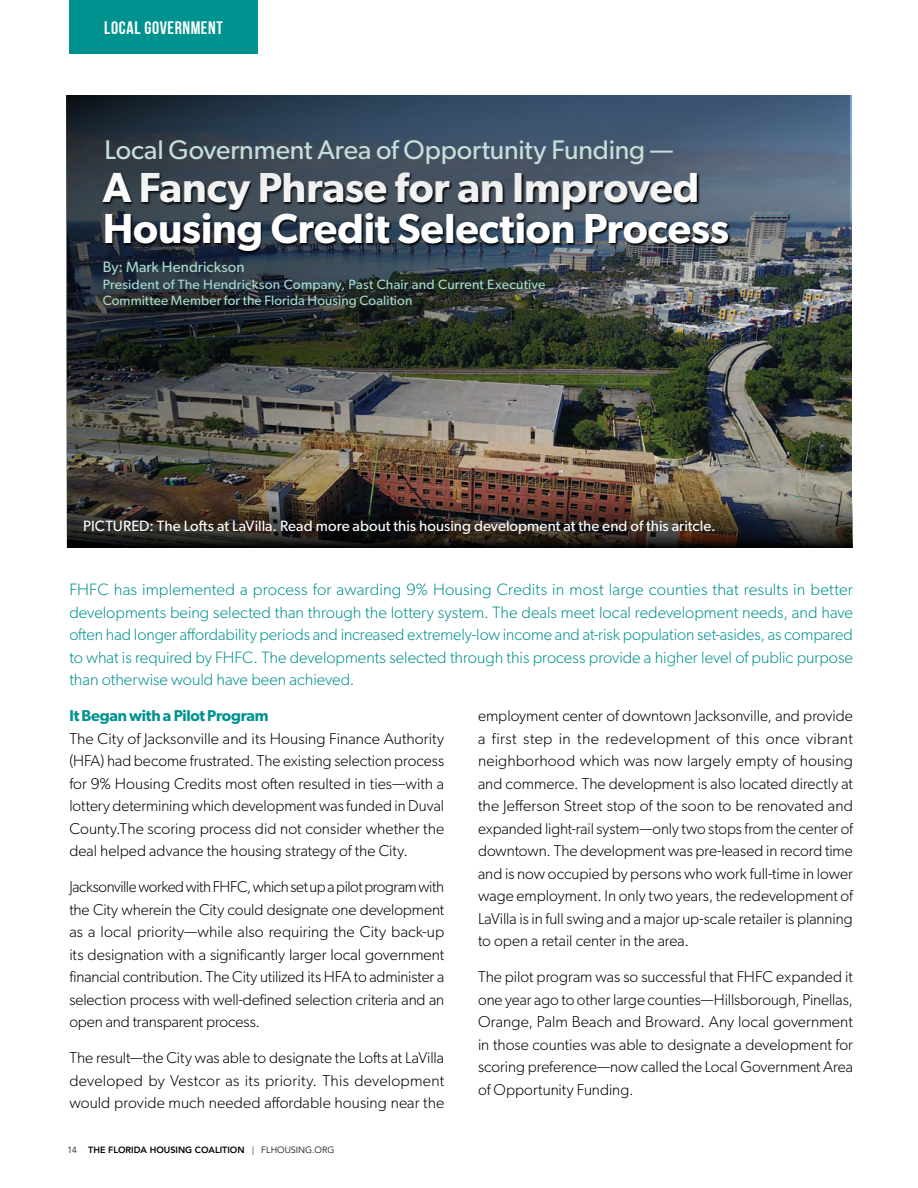
<style>
.page{position:relative;width:918px;height:1188px;background:#fff}
.page>*{position:absolute;margin:0;border:0;box-sizing:border-box;transform-origin:0 0}
.t1{font:600 42.15px/40.8px "Gibson";letter-spacing:-.005em;color:#fff}
.t2{font:27px "Gibson";letter-spacing:-.005em;color:#c5e0dc}
.t3{font:18px "Bebas Neue";letter-spacing:.03em;color:#fff}
.t4{font:300 16.5px/22.5px "Gibson";color:#00928f;text-align:justify}
.t5{font:300 15.75px/22.5px "Gibson";color:#000;text-align:justify}
.t6{font:600 15.75px "Gibson";letter-spacing:-.015em;color:#00928f}
.t7{font:15px "Gibson";letter-spacing:.005em;color:#fff}
.t8{font:15px "Gibson";letter-spacing:.005em;color:#a7dad0}
.t9{font:13.5px/16.5px "Gibson";letter-spacing:.01em;color:#a7dad0}
.t10{font:800 9px "Avenir LT Std";color:#000}
.t11{font:300 9px "Avenir LT Std";color:#000}
.s1{font-weight:300}
</style>
<div class="page">
<img style="left:66px;top:95px;width:784px;height:452px">
<div style="left:102px;top:172px;width:629px;height:83px;background:#000;opacity:.98"></div>
<div style="left:84px;top:117px;width:646px;height:112px;background:#000;opacity:.75"></div>
<div style="left:80px;top:239px;width:526px;height:135px;background:#000;opacity:.75"></div>
<div style="left:69px;top:0;width:189px;height:54px;background:#00928f"></div>
<img style="left:68px;top:474px;width:785px;height:73px">
<p class="t3" style="left:104px;top:18px;width:120px">LOCAL GOVERNMENT</p>
<h2 class="t2" style="left:105px;top:134px;width:570px">Local Government Area of Opportunity Funding —</h2>
<h1 class="t1" style="left:103px;top:167px;width:628px">A Fancy Phrase for an Improved<br>Housing Credit Selection Process</h1>
<p class="t8" style="left:103px;top:258px;width:143px">By: Mark Hendrickson</p>
<p class="t9" style="left:103px;top:276px;width:444px">President of The Hendrickson Company, Past Chair and Current Executive<br>Committee Member for the Florida Housing Coalition</p>
<p class="t7" style="left:83px;top:517px;width:634px">PICTURED: The Lofts at LaVilla. Read more about this housing development at the end of this aritcle.</p>
<p class="t4" style="left:69px;top:578px;width:785px">FHFC has implemented a process for awarding 9% Housing Credits in most large counties that results in better developments being selected than through the lottery system. The deals meet local redevelopment needs, and have often had longer affordability periods and increased extremely-low income and at-risk population set-asides, as compared to what is required by FHFC. The developments selected through this process provide a higher level of public purpose than otherwise would have been achieved.</p>
<p class="t6" style="left:69px;top:706px;width:201px">It Began with a Pilot Program</p>
<p class="t5" style="left:69px;top:727px;width:376px">The City of Jacksonville and its Housing Finance Authority (HFA) had become frustrated. The existing selection process for 9% Housing Credits most often resulted in ties—with a lottery determining which development was funded in Duval County.The scoring process did not consider whether the deal helped advance the housing strategy of the City.</p>
<p class="t5" style="left:69px;top:875px;width:376px">Jacksonville worked with FHFC, which set up a pilot program with the City wherein the City could designate one development as a local priority—while also requiring the City back-up its designation with a significantly larger local government financial contribution. The City utilized its HFA to administer a selection process with well-defined selection criteria and an open and transparent process.</p>
<p class="t5" style="left:69px;top:1046px;width:376px">The result—the City was able to designate the Lofts at LaVilla developed by Vestcor as its priority. This development would provide much needed affordable housing near the</p>
<p class="t5" style="left:478px;top:704px;width:376px">employment center of downtown Jacksonville, and provide a first step in the redevelopment of this once vibrant neighborhood which was now largely empty of housing and commerce. The development is also located directly at the Jefferson Street stop of the soon to be renovated and expanded light-rail system—only two stops from the center of downtown. The development was pre-leased in record time and is now occupied by persons who work full-time in lower wage employment. In only two years, the redevelopment of LaVilla is in full swing and a major up-scale retailer is planning to open a retail center in the area.</p>
<p class="t5" style="left:478px;top:965px;width:376px">The pilot program was so successful that FHFC expanded it one year ago to other large counties—Hillsborough, Pinellas, Orange, Palm Beach and Broward. Any local government in those counties was able to designate a development for scoring preference—now called the Local Government Area of Opportunity Funding.</p>
<p class="t11" style="left:68px;top:1144px;width:11px">14</p>
<p class="t10" style="left:88px;top:1144px;width:248px">THE FLORIDA HOUSING COALITION <span class="s1">| FLHOUSING.ORG</span></p>
</div>
